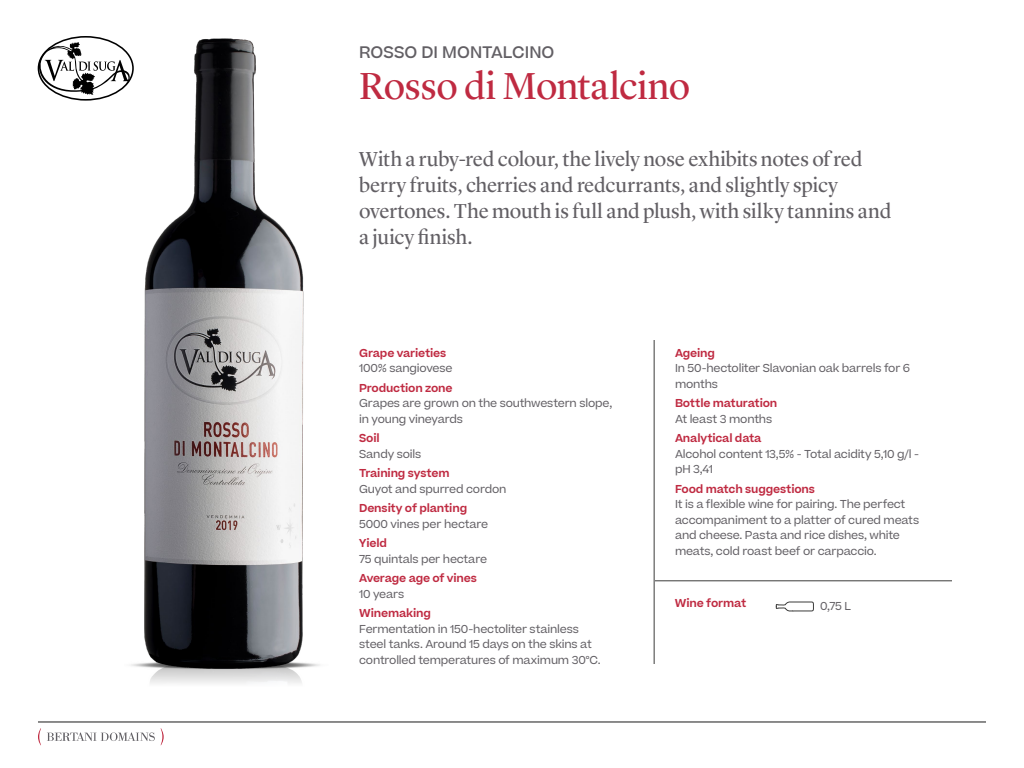
<style>
.page{position:relative;width:1024px;height:768px;background:#fff}
.page>*{position:absolute;margin:0;border:0;box-sizing:border-box;transform-origin:0 0}
.t1{font:39px "Lyon Display";letter-spacing:-.01em;color:#bf2a41}
.t2{font:21px/26px "Lyon Display";letter-spacing:-.005em;color:#625f64}
.t3{font:500 16px "Beatrice";color:#625f64}
.t4{font:11px/15.5px "Beatrice";letter-spacing:-.015em;color:#625f64}
.t5{font:600 11px "Beatrice";letter-spacing:-.015em;color:#bf2a41}
</style>
<div class="page">
<svg style="left:37px;top:36px;width:94px;height:65px"></svg>
<hr style="left:655px;top:581px;width:297px;height:1px;background:#3c3c3b">
<hr style="left:654px;top:340px;width:1px;height:324px;background:#3c3c3b">
<svg style="left:776px;top:601px;width:38px;height:11px"></svg>
<img style="left:131px;top:38px;width:188px;height:640px">
<svg style="left:38px;top:721px;width:117px;height:24px"></svg>
<svg style="left:161px;top:728px;width:3px;height:17px"></svg>
<hr style="left:38px;top:722px;width:948px;height:1px;background:#1a1a1a">
<h3 class="t3" style="left:359px;top:42px;width:197px">ROSSO DI MONTALCINO</h3>
<h1 class="t1" style="left:359px;top:57px;width:333px">Rosso di Montalcino</h1>
<h2 class="t2" style="left:359px;top:144px;width:534px">With a ruby-red colour, the lively nose exhibits notes of red berry fruits, cherries and redcurrants, and slightly spicy overtones. The mouth is full and plush, with silky tannins and a juicy nish.</h2>
<p class="t5" style="left:359px;top:345px;width:89px">Grape varieties</p>
<p class="t4" style="left:359px;top:360px;width:95px">100% sangiovese</p>
<p class="t5" style="left:359px;top:380px;width:95px">Production zone</p>
<p class="t4" style="left:359px;top:395px;width:255px">Grapes are grown on the southwestern slope, in young vineyards</p>
<p class="t5" style="left:359px;top:431px;width:22px">Soil</p>
<p class="t4" style="left:359px;top:446px;width:64px">Sandy soils</p>
<p class="t5" style="left:359px;top:466px;width:92px">Training system</p>
<p class="t4" style="left:359px;top:481px;width:149px">Guyot and spurred cordon</p>
<p class="t5" style="left:359px;top:501px;width:110px">Density of planting</p>
<p class="t4" style="left:359px;top:516px;width:131px">5000 vines per hectare</p>
<p class="t5" style="left:359px;top:536px;width:29px">Yield</p>
<p class="t4" style="left:359px;top:551px;width:129px">75 quintals per hectare</p>
<p class="t5" style="left:359px;top:571px;width:119px">Average age of vines</p>
<p class="t4" style="left:359px;top:586px;width:47px">10 years</p>
<p class="t5" style="left:359px;top:606px;width:73px">Winemaking</p>
<p class="t4" style="left:359px;top:621px;width:243px">Fermentation in 150-hectoliter stainless steel tanks. Around 15 days on the skins at controlled temperatures of maximum 30°C.</p>
<p class="t5" style="left:675px;top:345px;width:41px">Ageing</p>
<p class="t4" style="left:675px;top:360px;width:237px">In 50-hectoliter Slavonian oak barrels for 6 months</p>
<p class="t5" style="left:675px;top:396px;width:104px">Bottle maturation</p>
<p class="t4" style="left:675px;top:411px;width:99px">At least 3 months</p>
<p class="t5" style="left:675px;top:431px;width:88px">Analytical data</p>
<p class="t4" style="left:675px;top:446px;width:245px">Alcohol content 13,5% - Total acidity 5,10 g/l - pH 3,41</p>
<p class="t5" style="left:675px;top:481px;width:142px">Food match suggestions</p>
<p class="t4" style="left:675px;top:496px;width:246px">It is a flexible wine for pairing. The perfect accompaniment to a platter of cured meats and cheese. Pasta and rice dishes, white meats, cold roast beef or carpaccio.</p>
<p class="t5" style="left:675px;top:596px;width:73px">Wine format</p>
<p class="t4" style="left:820px;top:599px;width:33px">0,75 L</p>
</div>
